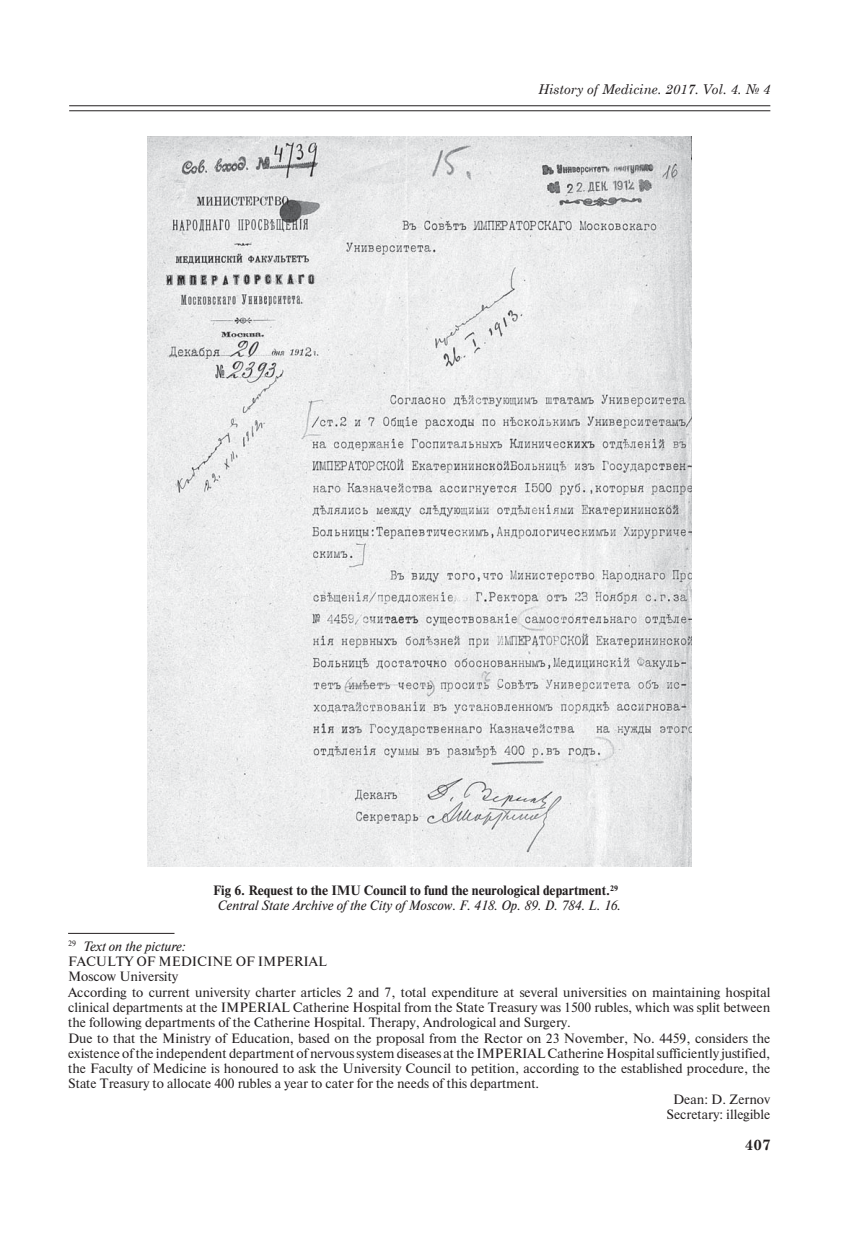
<style>
.page{position:relative;width:864px;height:1234px;background:#fff}
.page>*{position:absolute;margin:0;border:0;box-sizing:border-box;transform-origin:0 0}
.t1{font:700 15px "Century Schoolbook";color:#231f20}
.t2{font:13.5px "Newton";color:#231f20}
.t3{font:italic 13.5px/15px "Newton";color:#231f20;text-align:center}
.t4{font:italic 13.5px "Century Schoolbook";color:#231f20}
.s1{font-weight:700;font-style:normal}
.s2{font-weight:700;font-style:normal;color:#fff}
</style>
<div class="page">
<hr style="left:69px;top:105px;width:701px;height:1px;background:#231f20">
<hr style="left:69px;top:110px;width:701px;height:1px;background:#231f20">
<img style="left:147px;top:136px;width:544px;height:730px">
<hr style="left:68px;top:932px;width:106px;height:1px;background:#231f20">
<p class="t4" style="left:537px;top:80px;width:234px">History of Medicine. 2017. Vol. 4. № 4</p>
<p class="t3" style="left:213px;top:884px;width:413px"><span class="s1">Fig 6. Request to the IMU Council to fund the neurological department.</span><sup>29</sup><span class="s2">1<br></span>Central State Archive of the City of Moscow. F. 418. Op. 89. D. 784. L. 16.</p>
<p class="t3" style="left:68px;top:939px;width:119px"><sup>29</sup> Text on the picture:</p>
<p class="t2" style="left:68px;top:956px;width:260px">FACULTY OF MEDICINE OF IMPERIAL</p>
<p class="t2" style="left:68px;top:971px;width:112px">Moscow University</p>
<p class="t2" style="left:68px;top:986px;width:703px">According to current university charter articles 2 and 7, total expenditure at several universities on maintaining hospital</p>
<p class="t2" style="left:68px;top:1002px;width:703px">clinical departments at the IMPERIAL Catherine Hospital from the State Treasury was 1500 rubles, which was split between</p>
<p class="t2" style="left:68px;top:1017px;width:504px">the following departments of the Catherine Hospital. Therapy, Andrological and Surgery.</p>
<p class="t2" style="left:68px;top:1032px;width:703px">Due to that the Ministry of Education, based on the proposal from the Rector on 23 November, No. 4459, considers the</p>
<p class="t2" style="left:68px;top:1047px;width:703px">existence of the independent department of nervous system diseases at the IMPERIAL Catherine Hospital sufficiently justified,</p>
<p class="t2" style="left:68px;top:1063px;width:703px">the Faculty of Medicine is honoured to ask the University Council to petition, according to the established procedure, the</p>
<p class="t2" style="left:68px;top:1078px;width:472px">State Treasury to allocate 400 rubles a year to cater for the needs of this department.</p>
<p class="t2" style="left:673px;top:1093px;width:99px">Dean: D. Zernov</p>
<p class="t2" style="left:666px;top:1109px;width:105px">Secretary: illegible</p>
<p class="t1" style="left:744px;top:1134px;width:27px">407</p>
</div>
